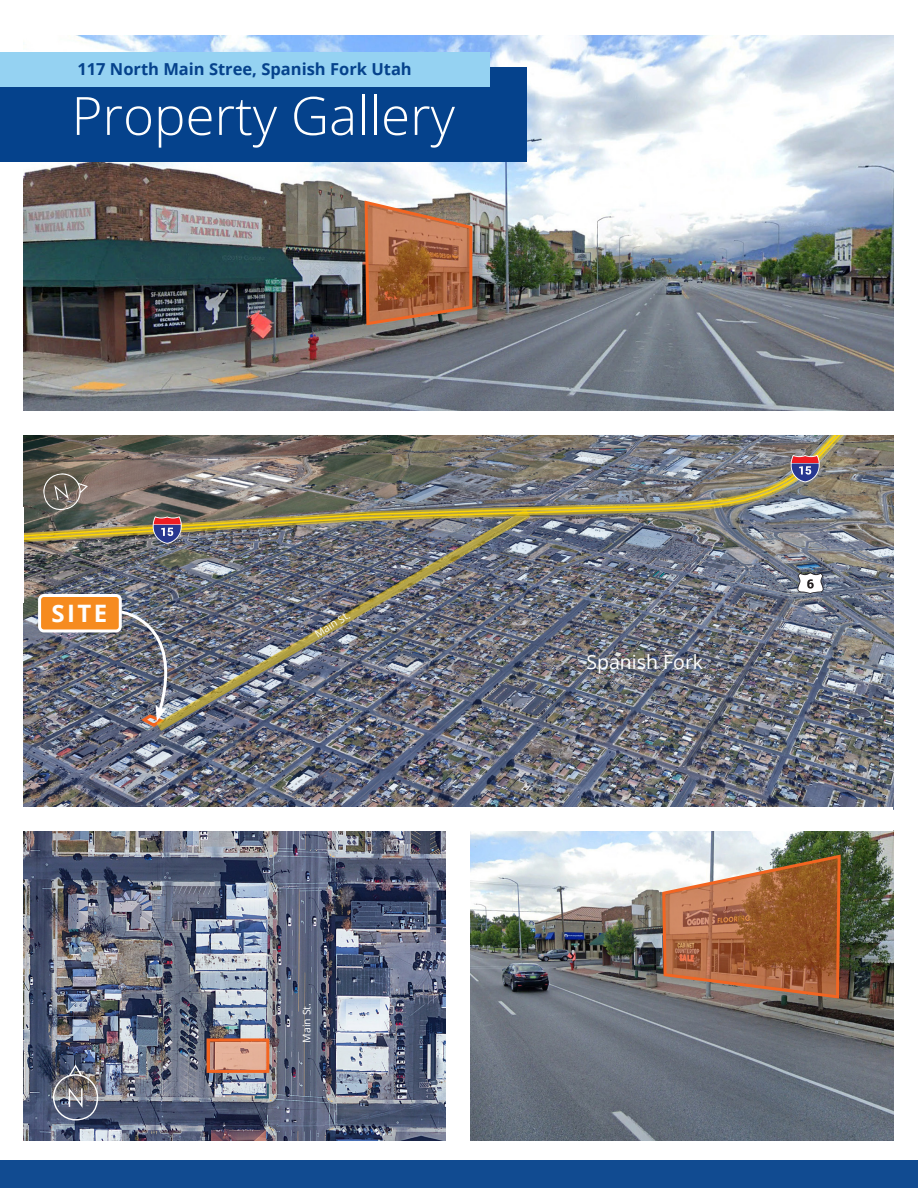
<style>
.page{position:relative;width:918px;height:1188px;background:#fff}
.page>*{position:absolute;margin:0;border:0;box-sizing:border-box;transform-origin:0 0}
.t1{font:300 52.95px "Open Sans";color:#fff}
.t2{font:700 24px "Open Sans";color:#fff}
.t3{font:19.5px "Open Sans";color:#fff}
.t4{font:700 16.5px "Open Sans";color:#05428c}
.t5{font:10.5px "Open Sans";color:#fff}
</style>
<div class="page">
<img style="left:24px;top:435px;width:869px;height:372px">
<img style="left:24px;top:36px;width:869px;height:375px">
<img style="left:470px;top:831px;width:423px;height:309px">
<img style="left:24px;top:831px;width:422px;height:309px">
<svg style="left:206px;top:1039px;width:62px;height:34px;background:#de9777"></svg>
<div style="left:40px;top:596px;width:80px;height:35px;background:#f68b1f;border-radius:4px"></div>
<div style="left:38px;top:594px;width:84px;height:38px;border:3px solid #fff;border-radius:4px"></div>
<img style="left:118px;top:609px;width:37px;height:120px">
<img style="left:363px;top:199px;width:111px;height:128px">
<img style="left:661px;top:853px;width:181px;height:147px">
<div style="left:0;top:67px;width:526px;height:95px;background:#05428c"></div>
<div style="left:0;top:52px;width:489px;height:34px;background:#95d2f2"></div>
<div style="left:0;top:1160px;width:918px;height:28px;background:#114b91"></div>
<img style="left:24px;top:435px;width:827px;height:109px">
<img style="left:23px;top:435px;width:825px;height:103px">
<svg style="left:791px;top:455px;width:29px;height:27px"></svg>
<svg style="left:153px;top:516px;width:2px;height:28px"></svg>
<svg style="left:797px;top:572px;width:27px;height:22px"></svg>
<img style="left:155px;top:508px;width:377px;height:224px">
<div style="left:8px;top:508px;width:16px;height:95px;background:#fff"></div>
<svg style="left:53px;top:1064px;width:45px;height:56px;background:#737582"></svg>
<svg style="left:42px;top:472px;width:46px;height:40px;background:#777168"></svg>
<p class="t4" style="left:77px;top:58px;width:336px">117 North Main Stree, Spanish Fork Utah</p>
<h1 class="t1" style="left:72px;top:79px;width:385px">Property Gallery</h1>
<p class="t2" style="left:51px;top:597px;width:57px">SITE</p>
<p class="t5" style="left:312px;top:629px;width:41px;rotate:-32deg">Main St.</p>
<p class="t5" style="left:299px;top:1043px;width:41px;rotate:-90deg">Main St.</p>
<p class="t3" style="left:586px;top:649px;width:118px">Spanish Fork</p>
</div>
